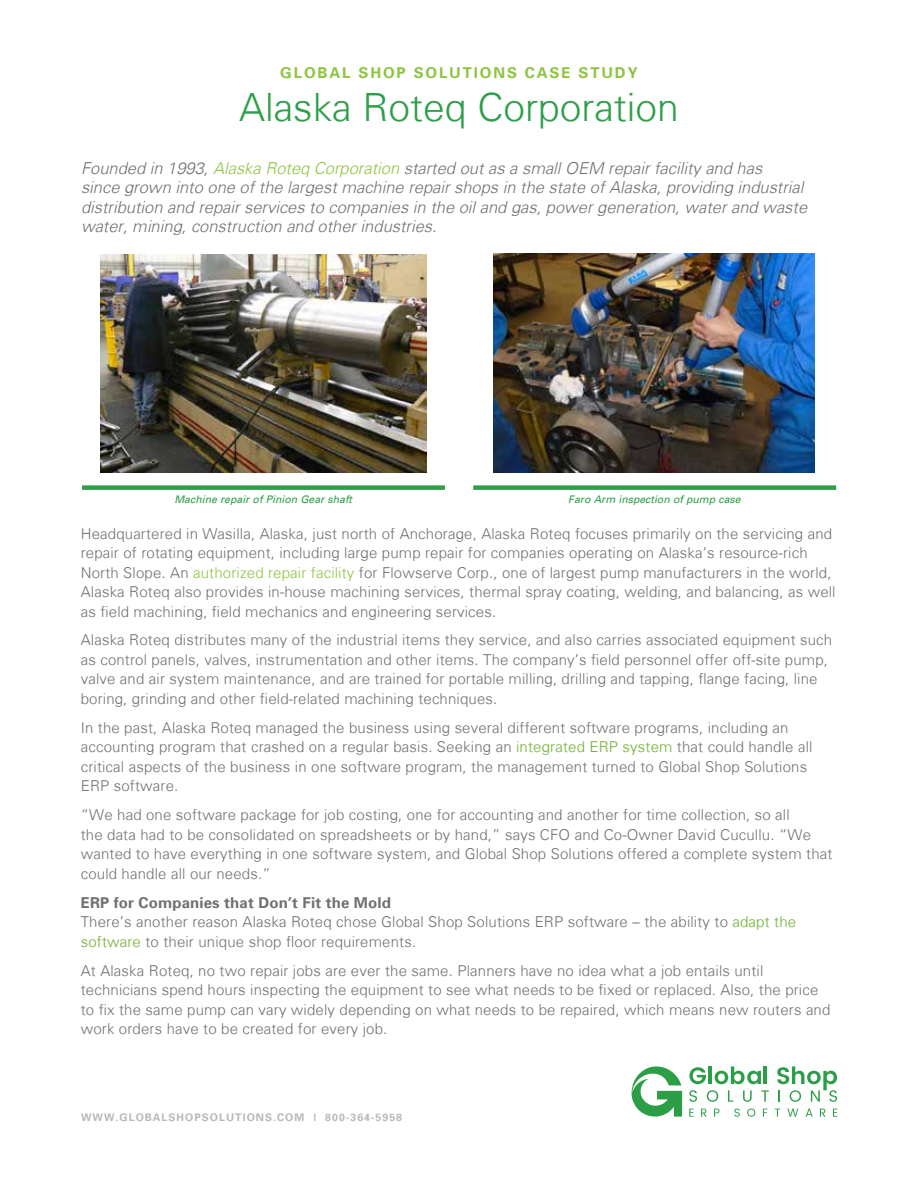
<style>
.page{position:relative;width:918px;height:1188px;background:#fff}
.page>*{position:absolute;margin:0;border:0;box-sizing:border-box;transform-origin:0 0}
.t1{font:300 39px "Univers";color:#2d9f48}
.t2{font:italic 300 16.5px/19.5px "Univers";color:#6f7073}
.t3{font:300 15px/19.5px "Univers";letter-spacing:.01em;color:#707073}
.t4{font:700 15px "Univers";letter-spacing:.125em;color:#8dc442}
.t5{font:italic 10.5px "Univers";color:#2d9f48}
.t6{font:700 10.5px "Univers";letter-spacing:.1em;color:#b7b8b9}
.s1{color:#8dc442}
.s2{color:#70b030}
.s3{font-weight:700}
</style>
<div class="page">
<svg style="left:632px;top:1066px;width:50px;height:51px"></svg>
<svg style="left:689px;top:1109px;width:5px;height:8px"></svg>
<svg style="left:701px;top:1109px;width:6px;height:8px"></svg>
<svg style="left:714px;top:1109px;width:5px;height:8px"></svg>
<svg style="left:734px;top:1109px;width:6px;height:8px"></svg>
<svg style="left:747px;top:1109px;width:8px;height:8px"></svg>
<svg style="left:763px;top:1109px;width:4px;height:8px"></svg>
<svg style="left:775px;top:1109px;width:5px;height:8px"></svg>
<svg style="left:787px;top:1109px;width:11px;height:8px"></svg>
<svg style="left:806px;top:1109px;width:7px;height:8px"></svg>
<svg style="left:820px;top:1109px;width:5px;height:8px"></svg>
<svg style="left:833px;top:1109px;width:4px;height:8px"></svg>
<svg style="left:689px;top:1090px;width:8px;height:12px"></svg>
<svg style="left:707px;top:1090px;width:11px;height:12px"></svg>
<svg style="left:728px;top:1090px;width:5px;height:12px"></svg>
<svg style="left:743px;top:1090px;width:9px;height:12px"></svg>
<svg style="left:761px;top:1090px;width:8px;height:12px"></svg>
<svg style="left:689px;top:1067px;width:17px;height:17px"></svg>
<hr style="left:709px;top:1066px;width:3px;height:18px;background:#2d9e48">
<svg style="left:715px;top:1066px;width:46px;height:18px"></svg>
<hr style="left:764px;top:1066px;width:3px;height:18px;background:#2d9e48">
<svg style="left:777px;top:1066px;width:60px;height:36px"></svg>
<img style="left:100px;top:254px;width:327px;height:219px">
<img style="left:494px;top:254px;width:321px;height:219px">
<div style="left:82px;top:485px;width:363px;height:5px;background:#2d9f48"></div>
<div style="left:473px;top:485px;width:363px;height:5px;background:#2d9f48"></div>
<p class="t4" style="left:280px;top:67px;width:359px">GLOBAL SHOP SOLUTIONS CASE STUDY</p>
<h1 class="t1" style="left:239px;top:92px;width:441px">Alaska Roteq Corporation</h1>
<p class="t2" style="left:81px;top:160px;width:728px">Founded in 1993, <span class="s1">Alaska Roteq Corporation</span> started out as a small OEM repair facility and has<br>since grown into one of the largest machine repair shops in the state of Alaska, providing industrial distribution and repair services to companies in the oil and gas, power generation, water and waste water, mining, construction and other industries.</p>
<p class="t5" style="left:174px;top:495px;width:179px">Machine repair of Pinion Gear shaft</p>
<p class="t5" style="left:568px;top:495px;width:174px">Faro Arm inspection of pump case</p>
<p class="t3" style="left:81px;top:525px;width:756px">Headquartered in Wasilla, Alaska, just north of Anchorage, Alaska Roteq focuses primarily on the servicing and repair of rotating equipment, including large pump repair for companies operating on Alaska’s resource-rich North Slope. An <span class="s1">authorized repair facility</span> for Flowserve Corp., one of largest pump manufacturers in the world, Alaska Roteq also provides in-house machining services, thermal spray coating, welding, and balancing, as well as field machining, field mechanics and engineering services.</p>
<p class="t3" style="left:81px;top:632px;width:753px">Alaska Roteq distributes many of the industrial items they service, and also carries associated equipment such as control panels, valves, instrumentation and other items. The company’s field personnel offer off-site pump, valve and air system maintenance, and are trained for portable milling, drilling and tapping, flange facing, line boring, grinding and other field-related machining techniques.</p>
<p class="t3" style="left:81px;top:719px;width:733px">In the past, Alaska Roteq managed the business using several different software programs, including an accounting program that crashed on a regular basis. Seeking an <span class="s2">integrated ERP system</span> that could handle all critical aspects of the business in one software program, the management turned to Global Shop Solutions ERP software.</p>
<p class="t3" style="left:81px;top:806px;width:753px">“We had one software package for job costing, one for accounting and another for time collection, so all<br>the data had to be consolidated on spreadsheets or by hand,” says CFO and Co-Owner David Cucullu. “We wanted to have everything in one software system, and Global Shop Solutions offered a complete system that could handle all our needs.”</p>
<p class="t3" style="left:81px;top:894px;width:717px"><span class="s3">ERP for Companies that Don’t Fit the Mold<br></span>There’s another reason Alaska Roteq chose Global Shop Solutions ERP software – the ability to <span class="s2">adapt the software</span> to their unique shop floor requirements.</p>
<p class="t3" style="left:81px;top:962px;width:751px">At Alaska Roteq, no two repair jobs are ever the same. Planners have no idea what a job entails until technicians spend hours inspecting the equipment to see what needs to be fixed or replaced. Also, the price to fix the same pump can vary widely depending on what needs to be repaired, which means new routers and work orders have to be created for every job.</p>
<p class="t6" style="left:81px;top:1112px;width:323px">WWW.GLOBALSHOPSOLUTIONS.COM | 800-364-5958</p>
</div>
